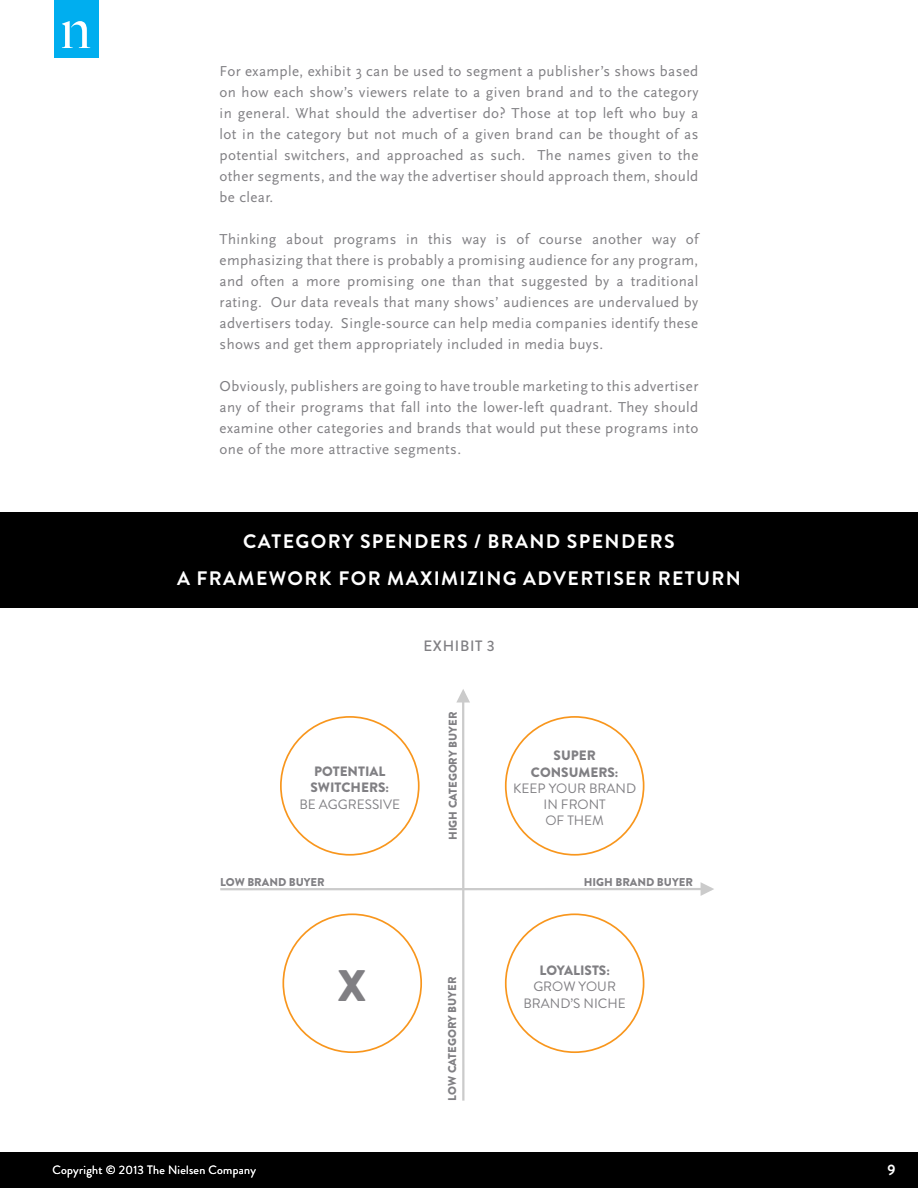
<style>
.page{position:relative;width:918px;height:1188px;background:#fff}
.page>*{position:absolute;margin:0;border:0;box-sizing:border-box;transform-origin:0 0}
.t1{font:900 44.1px "Brandon Grotesque";color:#807f83}
.t2{font:700 19.5px/37.5px "Brandon Grotesque";letter-spacing:.07em;color:#fff}
.t3{font:15px/21px "Scala Sans OT";letter-spacing:.025em;color:#807f83;text-align:justify}
.t4{font:500 15px "Brandon Grotesque";letter-spacing:.045em;color:#807f83}
.t5{font:700 15px "Brandon Grotesque";color:#fff}
.t6{font:13.5px/16.4px "Brandon Grotesque";color:#807f83;text-align:center}
.t7{font:900 13.5px/16.4px "Brandon Grotesque";color:#807f83}
.t8{font:12px "Brandon Grotesque";letter-spacing:.025em;color:#fff}
.t9{font:900 11.25px "Brandon Grotesque";color:#807f83}
</style>
<div class="page">
<div style="left:54px;top:0;width:44px;height:57px;background:#00aeef"></div>
<svg style="left:62px;top:21px;width:28px;height:27px"></svg>
<div style="left:0;top:1152px;width:918px;height:36px;background:#000"></div>
<div style="left:0;top:512px;width:918px;height:95px;background:#000"></div>
<hr style="left:220px;top:888px;width:492px;height:2px;background:#cbcbcb">
<svg style="left:701px;top:882px;width:13px;height:14px"></svg>
<hr style="left:462px;top:692px;width:2px;height:409px;background:#cbcbcb">
<svg style="left:456px;top:689px;width:14px;height:14px"></svg>
<p class="t3" style="left:220px;top:60px;width:480px">For example, exhibit 3 can be used to segment a publisher’s shows based on how each show’s viewers relate to a given brand and to the category in general. What should the advertiser do? Those at top left who buy a lot in the category but not much of a given brand can be thought of as potential switchers, and approached as such. The names given to the other segments, and the way the advertiser should approach them, should be clear.</p>
<p class="t3" style="left:220px;top:228px;width:480px">Thinking about programs in this way is of course another way of emphasizing that there is probably a promising audience for any program, and often a more promising one than that suggested by a traditional rating. Our data reveals that many shows’ audiences are undervalued by advertisers today. Single-source can help media companies identify these shows and get them appropriately included in media buys.</p>
<p class="t3" style="left:220px;top:375px;width:480px">Obviously, publishers are going to have trouble marketing to this advertiser any of their programs that fall into the lower-left quadrant. They should examine other categories and brands that would put these programs into one of the more attractive segments.</p>
<h2 class="t2" style="left:177px;top:523px;width:499px;text-indent:352px">ND SPENDERS<br>A FRAMEWORK FOR MAXIMIZING ADVERT</h2>
<h2 class="t2" style="left:243px;top:523px;width:28px">CATE</h2>
<h2 class="t2" style="left:295px;top:523px;width:31px">GORY</h2>
<h2 class="t2" style="left:360px;top:523px;width:142px">SPENDERS / BRA</h2>
<h2 class="t2" style="left:606px;top:560px;width:66px">ISER RETUR</h2>
<h2 class="t2" style="left:726px;top:560px;width:17px">N</h2>
<p class="t7" style="left:311px;top:763px;width:80px">POTENTIAL<br>SWITCHERS:</p>
<p class="t6" style="left:299px;top:796px;width:102px">BE AGGRESSIVE</p>
<p class="t4" style="left:423px;top:635px;width:73px">EXHIBIT 3</p>
<p class="t9" style="left:445px;top:840px;width:130px;rotate:-90deg">HIGH CATEGORY BUYER</p>
<p class="t7" style="left:531px;top:748px;width:89px;text-align:center">SUPER<br>CONSUMERS:</p>
<p class="t6" style="left:513px;top:780px;width:124px">KEEP YOUR BRAND<br>IN FRONT<br>OF THEM</p>
<p class="t9" style="left:220px;top:874px;width:106px">LOW BRAND BUYER</p>
<p class="t9" style="left:584px;top:874px;width:111px">HIGH BRAND BUYER</p>
<h1 class="t1" style="left:338px;top:955px;width:30px">X</h1>
<p class="t9" style="left:444px;top:1101px;width:125px;rotate:-90deg">LOW CATEGORY BUYER</p>
<p class="t7" style="left:539px;top:963px;width:72px">LOYALISTS:</p>
<p class="t6" style="left:533px;top:979px;width:84px">GROW YOUR</p>
<p class="t6" style="left:523px;top:995px;width:104px">BRAND’S NICHE</p>
<p class="t8" style="left:52px;top:1162px;width:205px">Copyright © 2013 The Nielsen Company</p>
<p class="t5" style="left:887px;top:1160px;width:10px">9</p>
</div>
